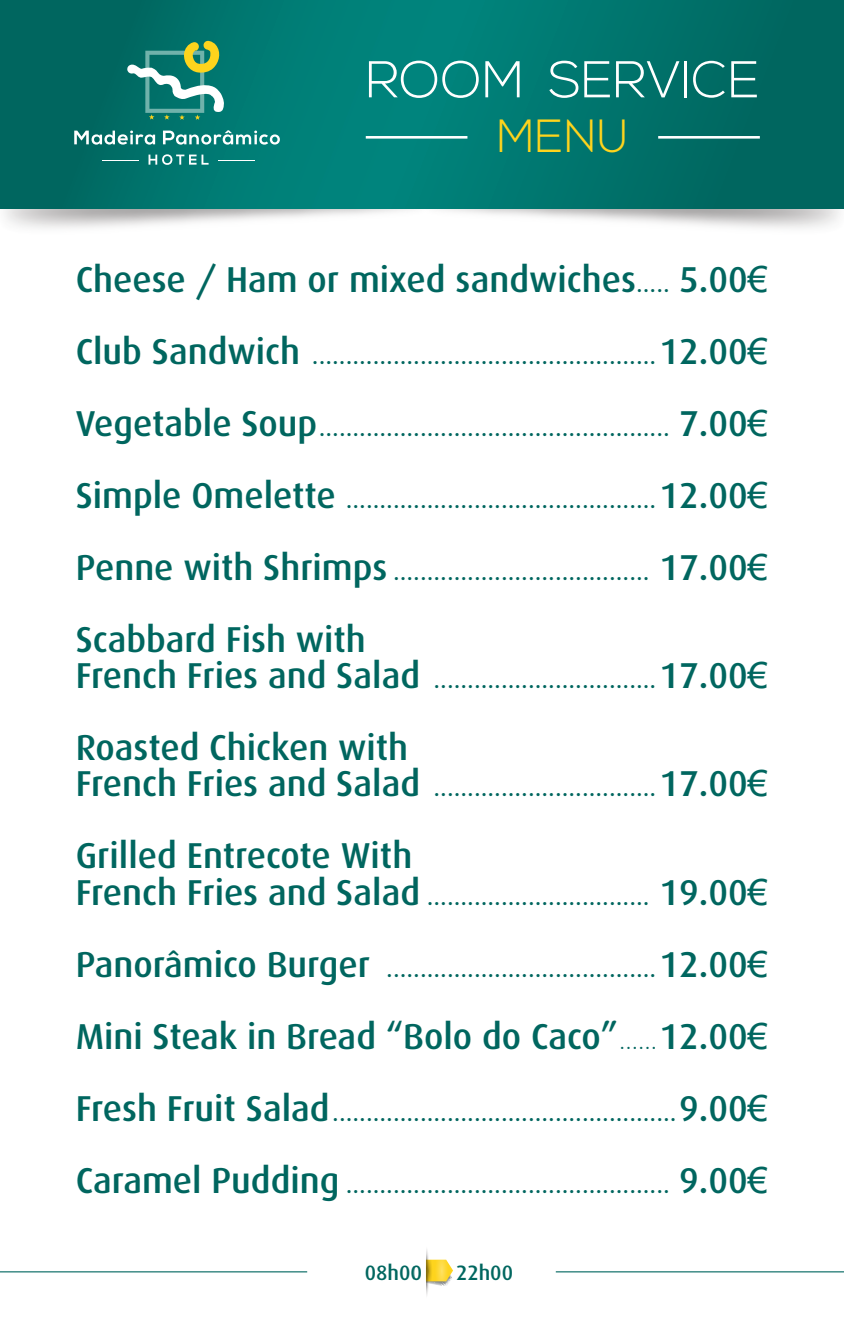
<style>
.page{position:relative;width:844px;height:1332px;background:#fff}
.page>*{position:absolute;margin:0;border:0;box-sizing:border-box;transform-origin:0 0}
.t1{font:300 51.52px "Nexa";color:#fff}
.t2{font:300 46.35px "Nexa";color:#fed41d}
.t3{font:500 36px "Dax";color:#00665f}
.t4{font:27px "Dax";color:#00665f}
.t5{font:500 20.93px "Dax";color:#00665f}
.s1{font-weight:400;font-size:27px}
.s2{font-family:"Arial";font-weight:400}
.s3{font-weight:500;font-size:36px}
.s4{font-family:"Arial";font-size:36px}
.s5{font-weight:300;font-size:27px}
</style>
<div class="page">
<img style="left:507px;top:208px;width:337px;height:20px">
<img style="left:0;top:208px;width:507px;height:20px">
<hr style="left:0;top:1270px;width:307px;height:1px;background:#00665f">
<hr style="left:556px;top:1270px;width:288px;height:1px;background:#00665f">
<svg style="left:429px;top:1259px;width:24px;height:27px"></svg>
<div style="left:423px;top:1266px;width:6px;height:33px;background:#f2f2f2;border-radius:50%"></div>
<svg style="left:423px;top:1258px;width:6px;height:34px"></svg>
<svg style="left:423px;top:1250px;width:6px;height:34px"></svg>
<svg style="left:423px;top:1242px;width:6px;height:34px"></svg>
<div style="left:414px;top:1242px;width:12px;height:57px;background:#fff"></div>
<svg style="left:0;top:0;width:844px;height:208px;background:#00736c"></svg>
<svg style="left:127px;top:40px;width:98px;height:80px;background:#43927d"></svg>
<svg style="left:74px;top:130px;width:81px;height:15px"></svg>
<svg style="left:163px;top:130px;width:117px;height:15px"></svg>
<svg style="left:148px;top:154px;width:61px;height:11px"></svg>
<hr style="left:103px;top:160px;width:36px;height:1px;background:#fff">
<hr style="left:218px;top:160px;width:37px;height:1px;background:#fff">
<hr style="left:366px;top:136px;width:101px;height:3px;background:#fff">
<hr style="left:658px;top:136px;width:102px;height:3px;background:#fff">
<h1 class="t1" style="left:365px;top:50px;width:395px">ROOM SERVICE</h1>
<h2 class="t2" style="left:497px;top:110px;width:133px">MENU</h2>
<h3 class="t3" style="left:76px;top:259px;width:693px">Cheese / Ham or mixed sandwiches<span class="s1">.....</span> 5.00<span class="s2">€</span></h3>
<p class="t4" style="left:76px;top:340px;width:693px"><span class="s3">Club Sandwich</span> ...................................................<span class="s3">12.00</span><span class="s4">€</span></p>
<p class="t4" style="left:76px;top:412px;width:693px"><span class="s3">Vegetable Soup</span>.................................................... <span class="s3">7.00</span><span class="s4">€</span></p>
<p class="t4" style="left:76px;top:484px;width:693px"><span class="s3">Simple Omelette</span> ..............................................<span class="s3">12.00</span><span class="s4">€</span></p>
<p class="t4" style="left:76px;top:556px;width:693px"><span class="s3">Penne with Shrimps</span> ...................................... <span class="s3">17.00</span><span class="s4">€</span></p>
<h3 class="t3" style="left:76px;top:619px;width:292px">Scabbard Fish with</h3>
<p class="t4" style="left:76px;top:664px;width:693px"><span class="s3">French Fries and Salad</span> .................................<span class="s3">17.00</span><span class="s4">€</span></p>
<h3 class="t3" style="left:76px;top:727px;width:334px">Roasted Chicken with</h3>
<p class="t4" style="left:76px;top:772px;width:693px"><span class="s3">French Fries and Salad</span> .................................<span class="s3">17.00</span><span class="s4">€</span></p>
<h3 class="t3" style="left:76px;top:835px;width:338px">Grilled Entrecote With</h3>
<p class="t4" style="left:76px;top:880px;width:693px"><span class="s3">French Fries and Salad</span> ................................. <span class="s3">19.00</span><span class="s4">€</span></p>
<p class="t4" style="left:76px;top:952px;width:693px"><span class="s3">Panorâmico Burger</span> ........................................<span class="s3">12.00</span><span class="s4">€</span></p>
<h3 class="t3" style="left:76px;top:1015px;width:693px">Mini Steak in Bread “Bolo do Caco”<span class="s5">......</span>12.00<span class="s2">€</span></h3>
<p class="t4" style="left:76px;top:1096px;width:693px"><span class="s3">Fresh Fruit Salad</span>...................................................<span class="s3">9.00</span><span class="s4">€</span></p>
<p class="t4" style="left:76px;top:1168px;width:693px"><span class="s3">Caramel Pudding</span> ................................................ <span class="s3">9.00</span><span class="s4">€</span></p>
<p class="t5" style="left:365px;top:1260px;width:150px">08h00 &gt;&gt; 22h00</p>
</div>
